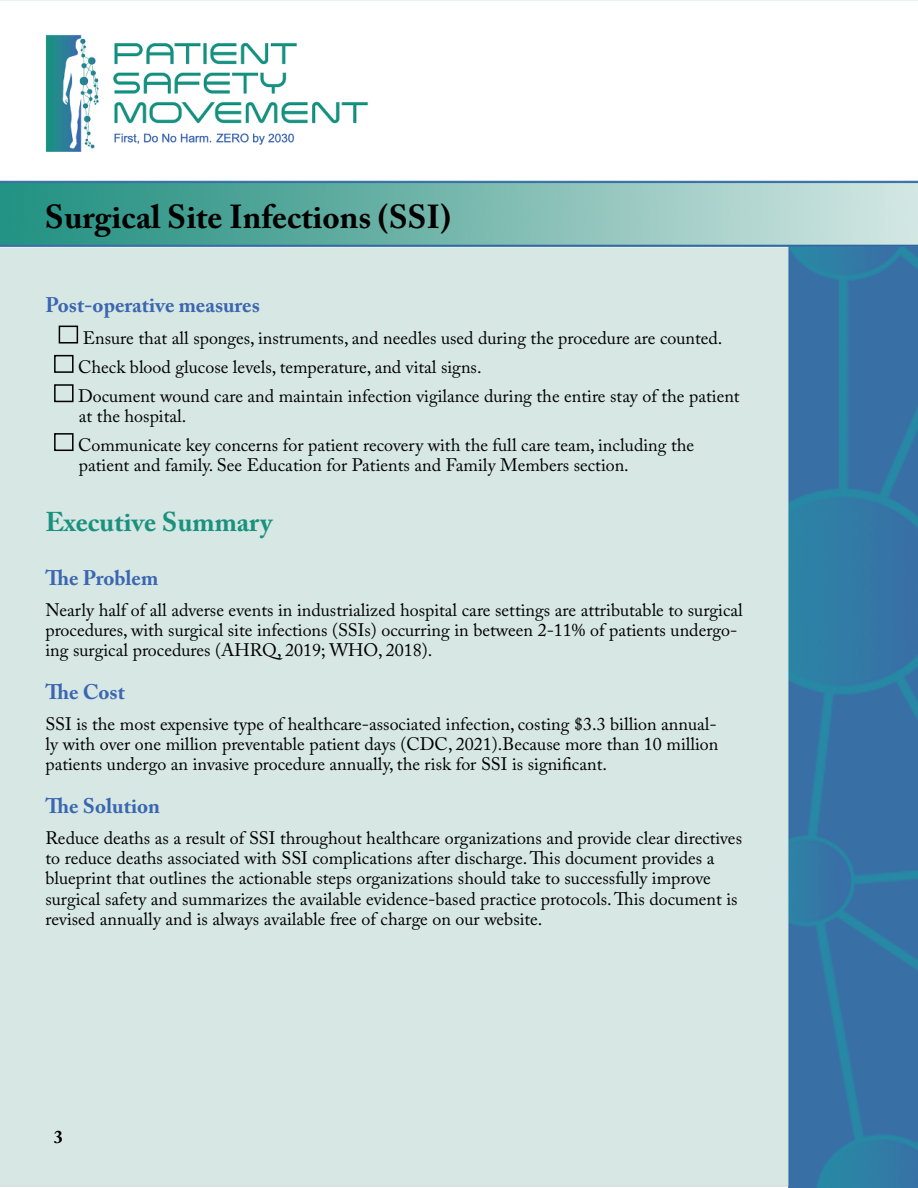
<style>
.page{position:relative;width:918px;height:1188px;background:#fff}
.page>*{position:absolute;margin:0;border:0;box-sizing:border-box;transform-origin:0 0}
.t1{font:700 33px "Adobe Caslon Pro";color:#000}
.t2{font:700 27px "Adobe Caslon Pro";color:#1a917e}
.t3{font:700 21px "Adobe Caslon Pro";color:#3b66b0}
.t4{font:18px/20.2px "Adobe Caslon Pro";color:#000}
.t5{font:700 18px "Adobe Caslon Pro";color:#000}
</style>
<div class="page">
<img style="left:1px;top:0;width:917px;height:1188px">
<div style="left:59px;top:326px;width:19px;height:18px;border:2px solid #000"></div>
<div style="left:54px;top:355px;width:20px;height:18px;border:2px solid #000"></div>
<div style="left:54px;top:384px;width:20px;height:18px;border:2px solid #000"></div>
<div style="left:54px;top:433px;width:20px;height:18px;border:2px solid #000"></div>
<h1 class="t1" style="left:45px;top:197px;width:408px">Surgical Site Infections (SSI)</h1>
<p class="t3" style="left:45px;top:292px;width:216px">Post-operative measures</p>
<p class="t4" style="left:78px;top:323px;width:663px;line-height:29.4px">Ensure that all sponges, instruments, and needles used during the procedure are counted.<br>Check blood glucose levels, temperature, and vital signs.<br>Document wound care and maintain infection vigilance during the entire stay of the patient</p>
<p class="t4" style="left:78px;top:401px;width:618px;line-height:29.4px">at the hospital.<br>Communicate key concerns for patient recovery with the full care team, including the</p>
<p class="t4" style="left:79px;top:454px;width:551px">patient and family. See Education for Patients and Family Members section.</p>
<h2 class="t2" style="left:45px;top:506px;width:228px">Executive Summary</h2>
<p class="t3" style="left:45px;top:565px;width:114px">The Problem</p>
<p class="t4" style="left:45px;top:599px;width:699px">Nearly half of all adverse events in industrialized hospital care settings are attributable to surgical procedures, with surgical site infections (SSIs) occurring in between 2-11% of patients undergo&shy;ing surgical procedures (AHRQ, 2019; WHO, 2018).</p>
<p class="t3" style="left:45px;top:679px;width:81px">The Cost</p>
<p class="t4" style="left:45px;top:713px;width:674px;text-align:justify">SSI is the most expensive type of healthcare-associated infection, costing $3.3 billion annual&shy;ly with over one million preventable patient days (CDC, 2021).Because more than 10 million patients undergo an invasive procedure annually, the risk for SSI is significant.</p>
<p class="t3" style="left:45px;top:793px;width:116px">The Solution</p>
<p class="t4" style="left:45px;top:828px;width:698px">Reduce deaths as a result of SSI throughout healthcare organizations and provide clear directives to reduce deaths associated with SSI complications after discharge. This document provides a blueprint that outlines the actionable steps organizations should take to successfully improve surgical safety and summarizes the available evidence-based practice protocols. This document is revised annually and is always available free of charge on our website.</p>
<p class="t5" style="left:54px;top:1126px;width:10px">3</p>
</div>
